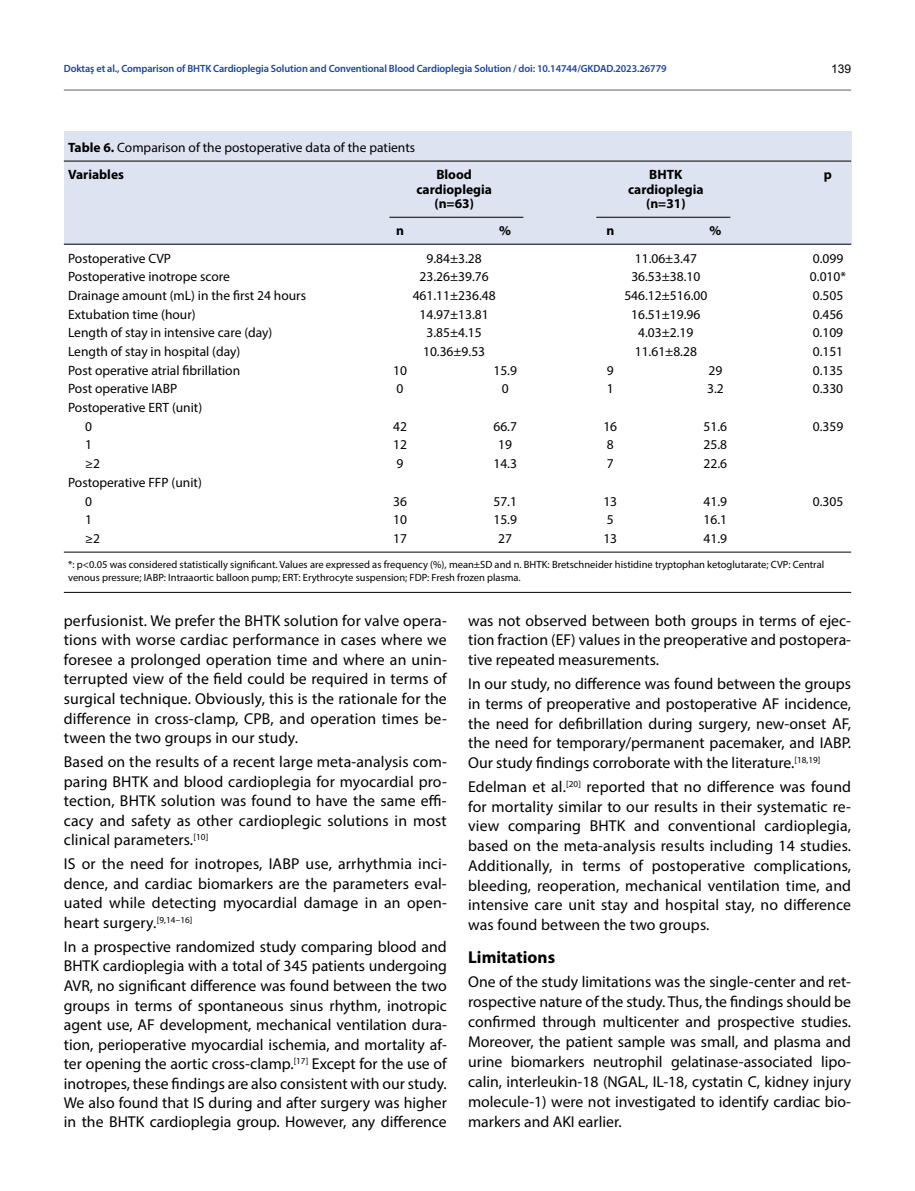
<style>
.page{position:relative;width:915px;height:1191px;background:#fff}
.page>*{position:absolute;margin:0;border:0;box-sizing:border-box;transform-origin:0 0}
.t1{font:700 17.25px "Myriad Pro";color:#000}
.t2{font:15.75px/19.6px "Myriad Pro";color:#000;text-align:justify}
.t3{font:13.5px/18.8px "Myriad Pro";color:#000}
.t4{font:700 13.5px "Myriad Pro";color:#000}
.t5{font:12px "Arial";color:#000}
.t6{font:10.5px/12.6px "Myriad Pro";color:#000}
.t7{font:600 10.5px "Myriad Pro";letter-spacing:-.01em;color:#20449c}
.s1{font-weight:700}
</style>
<div class="page">
<hr style="left:64px;top:89px;width:786px;height:2px;background:#939598">
<div style="left:64px;top:131px;width:786px;height:113px;background:#dde3f0"></div>
<hr style="left:64px;top:552px;width:786px;height:1px;background:#000">
<hr style="left:64px;top:161px;width:786px;height:1px;background:#000">
<hr style="left:64px;top:244px;width:786px;height:1px;background:#000">
<hr style="left:389px;top:217px;width:134px;height:1px;background:#000">
<hr style="left:596px;top:217px;width:134px;height:1px;background:#000">
<hr style="left:64px;top:592px;width:786px;height:1px;background:#000">
<p class="t7" style="left:64px;top:61px;width:604px">Doktaş et al., Comparison of BHTK Cardioplegia Solution and Conventional Blood Cardioplegia Solution / doi: 10.14744/GKDAD.2023.26779</p>
<p class="t5" style="left:830px;top:60px;width:22px">139</p>
<p class="t3" style="left:68px;top:134px;width:348px;line-height:27.2px"><span class="s1">Table 6.</span> Comparison of the postoperative data of the patients<br><span class="s1">Variables</span></p>
<p class="t4" style="left:436px;top:166px;width:37px">Blood</p>
<p class="t4" style="left:649px;top:166px;width:35px">BHTK</p>
<p class="t4" style="left:823px;top:166px;width:10px">p</p>
<p class="t4" style="left:416px;top:180px;width:77px">cardioplegia</p>
<p class="t4" style="left:628px;top:180px;width:77px">cardioplegia</p>
<p class="t4" style="left:434px;top:195px;width:41px">(n=63)</p>
<p class="t4" style="left:646px;top:195px;width:41px">(n=31)</p>
<p class="t4" style="left:396px;top:222px;width:9px">n</p>
<p class="t4" style="left:499px;top:222px;width:13px">%</p>
<p class="t4" style="left:606px;top:222px;width:9px">n</p>
<p class="t4" style="left:709px;top:222px;width:13px">%</p>
<p class="t3" style="left:68px;top:248px;width:104px">Postoperative CVP</p>
<p class="t3" style="left:426px;top:248px;width:57px">9.84±3.28</p>
<p class="t3" style="left:634px;top:248px;width:64px">11.06±3.47</p>
<p class="t3" style="left:812px;top:248px;width:32px">0.099</p>
<p class="t3" style="left:68px;top:267px;width:163px">Postoperative inotrope score</p>
<p class="t3" style="left:419px;top:267px;width:71px">23.26±39.76</p>
<p class="t3" style="left:631px;top:267px;width:71px">36.53±38.10</p>
<p class="t3" style="left:809px;top:267px;width:38px">0.010*</p>
<p class="t3" style="left:68px;top:286px;width:239px">Drainage amount (mL) in the first 24 hours</p>
<p class="t3" style="left:412px;top:286px;width:84px">461.11±236.48</p>
<p class="t3" style="left:624px;top:286px;width:84px">546.12±516.00</p>
<p class="t3" style="left:812px;top:286px;width:32px">0.505</p>
<p class="t3" style="left:68px;top:304px;width:129px">Extubation time (hour)</p>
<p class="t3" style="left:419px;top:304px;width:71px">14.97±13.81</p>
<p class="t3" style="left:631px;top:304px;width:71px">16.51±19.96</p>
<p class="t3" style="left:812px;top:304px;width:32px">0.456</p>
<p class="t3" style="left:68px;top:323px;width:206px">Length of stay in intensive care (day)</p>
<p class="t3" style="left:426px;top:323px;width:57px">3.85±4.15</p>
<p class="t3" style="left:638px;top:323px;width:57px">4.03±2.19</p>
<p class="t3" style="left:812px;top:323px;width:32px">0.109</p>
<p class="t3" style="left:68px;top:342px;width:174px">Length of stay in hospital (day)</p>
<p class="t3" style="left:423px;top:342px;width:64px">10.36±9.53</p>
<p class="t3" style="left:634px;top:342px;width:64px">11.61±8.28</p>
<p class="t3" style="left:812px;top:342px;width:32px">0.151</p>
<p class="t3" style="left:68px;top:360px;width:174px">Post operative atrial fibrillation</p>
<p class="t3" style="left:393px;top:360px;width:15px">10</p>
<p class="t3" style="left:493px;top:360px;width:25px">15.9</p>
<p class="t3" style="left:606px;top:360px;width:8px">9</p>
<p class="t3" style="left:708px;top:360px;width:15px">29</p>
<p class="t3" style="left:812px;top:360px;width:32px">0.135</p>
<p class="t3" style="left:68px;top:379px;width:111px">Post operative IABP</p>
<p class="t3" style="left:396px;top:379px;width:8px">0</p>
<p class="t3" style="left:501px;top:379px;width:8px">0</p>
<p class="t3" style="left:606px;top:379px;width:8px">1</p>
<p class="t3" style="left:706px;top:379px;width:18px">3.2</p>
<p class="t3" style="left:812px;top:379px;width:32px">0.330</p>
<p class="t3" style="left:85px;top:398px;width:119px;text-indent:-17px">Postoperative ERT (unit)<br>0</p>
<p class="t3" style="left:393px;top:416px;width:15px">42</p>
<p class="t3" style="left:493px;top:416px;width:25px">66.7</p>
<p class="t3" style="left:603px;top:416px;width:15px">16</p>
<p class="t3" style="left:703px;top:416px;width:25px">51.6</p>
<p class="t3" style="left:812px;top:416px;width:32px">0.359</p>
<p class="t3" style="left:85px;top:435px;width:8px">1</p>
<p class="t3" style="left:393px;top:435px;width:15px">12</p>
<p class="t3" style="left:498px;top:435px;width:15px">19</p>
<p class="t3" style="left:606px;top:435px;width:8px">8</p>
<p class="t3" style="left:703px;top:435px;width:25px">25.8</p>
<p class="t3" style="left:85px;top:454px;width:16px">≥2</p>
<p class="t3" style="left:396px;top:454px;width:8px">9</p>
<p class="t3" style="left:493px;top:454px;width:25px">14.3</p>
<p class="t3" style="left:606px;top:454px;width:8px">7</p>
<p class="t3" style="left:703px;top:454px;width:25px">22.6</p>
<p class="t3" style="left:85px;top:473px;width:118px;text-indent:-17px">Postoperative FFP (unit)<br>0</p>
<p class="t3" style="left:393px;top:491px;width:15px">36</p>
<p class="t3" style="left:493px;top:491px;width:25px">57.1</p>
<p class="t3" style="left:603px;top:491px;width:15px">13</p>
<p class="t3" style="left:703px;top:491px;width:25px">41.9</p>
<p class="t3" style="left:812px;top:491px;width:32px">0.305</p>
<p class="t3" style="left:85px;top:510px;width:8px">1</p>
<p class="t3" style="left:393px;top:510px;width:15px">10</p>
<p class="t3" style="left:493px;top:510px;width:25px">15.9</p>
<p class="t3" style="left:606px;top:510px;width:8px">5</p>
<p class="t3" style="left:703px;top:510px;width:25px">16.1</p>
<p class="t3" style="left:85px;top:529px;width:16px">≥2</p>
<p class="t3" style="left:393px;top:529px;width:15px">17</p>
<p class="t3" style="left:498px;top:529px;width:15px">27</p>
<p class="t3" style="left:603px;top:529px;width:15px">13</p>
<p class="t3" style="left:703px;top:529px;width:25px">41.9</p>
<p class="t6" style="left:68px;top:558px;width:757px">*: p&lt;0.05 was considered statistically significant. Values are expressed as frequency (%), mean±SD and n. BHTK: Bretschneider histidine tryptophan ketoglutarate; CVP: Central venous pressure; IABP: Intraaortic balloon pump; ERT: Erythrocyte suspension; FDP: Fresh frozen plasma.</p>
<p class="t2" style="left:64px;top:610px;width:384px">perfusionist. We prefer the BHTK solution for valve opera&shy;tions with worse cardiac performance in cases where we foresee a prolonged operation time and where an unin&shy;terrupted view of the field could be required in terms of surgical technique. Obviously, this is the rationale for the difference in cross-clamp, CPB, and operation times be&shy;tween the two groups in our study.</p>
<p class="t2" style="left:64px;top:751px;width:384px">Based on the results of a recent large meta-analysis com&shy;paring BHTK and blood cardioplegia for myocardial pro&shy;tection, BHTK solution was found to have the same effi&shy;cacy and safety as other cardioplegic solutions in most clinical parameters.<sup>[10]</sup></p>
<p class="t2" style="left:64px;top:854px;width:384px">IS or the need for inotropes, IABP use, arrhythmia inci&shy;dence, and cardiac biomarkers are the parameters eval&shy;uated while detecting myocardial damage in an open&shy;heart surgery.<sup>[9,14–16]</sup></p>
<p class="t2" style="left:64px;top:936px;width:384px">In a prospective randomized study comparing blood and BHTK cardioplegia with a total of 345 patients undergoing AVR, no significant difference was found between the two groups in terms of spontaneous sinus rhythm, inotropic agent use, AF development, mechanical ventilation dura&shy;tion, perioperative myocardial ischemia, and mortality af&shy;ter opening the aortic cross-clamp.<sup>[17]</sup> Except for the use of inotropes, these findings are also consistent with our study.<br>We also found that IS during and after surgery was higher in the BHTK cardioplegia group. However, any difference</p>
<p class="t2" style="left:468px;top:610px;width:384px">was not observed between both groups in terms of ejec&shy;tion fraction (EF) values in the preoperative and postopera&shy;tive repeated measurements.</p>
<p class="t2" style="left:468px;top:674px;width:384px">In our study, no difference was found between the groups in terms of preoperative and postoperative AF incidence, the need for defibrillation during surgery, new-onset AF, the need for temporary/permanent pacemaker, and IABP.<br>Our study findings corroborate with the literature.<sup>[18,19]</sup></p>
<p class="t2" style="left:468px;top:776px;width:384px">Edelman et al.<sup>[20]</sup> reported that no difference was found for mortality similar to our results in their systematic re&shy;view comparing BHTK and conventional cardioplegia, based on the meta-analysis results including 14 studies.<br>Additionally, in terms of postoperative complications, bleeding, reoperation, mechanical ventilation time, and intensive care unit stay and hospital stay, no difference was found between the two groups.</p>
<p class="t1" style="left:468px;top:945px;width:89px">Limitations</p>
<p class="t2" style="left:468px;top:971px;width:384px">One of the study limitations was the single-center and ret&shy;rospective nature of the study. Thus, the findings should be confirmed through multicenter and prospective studies.<br>Moreover, the patient sample was small, and plasma and urine biomarkers neutrophil gelatinase-associated lipo&shy;calin, interleukin-18 (NGAL, IL-18, cystatin C, kidney injury molecule-1) were not investigated to identify cardiac bio&shy;markers and AKI earlier.</p>
</div>
